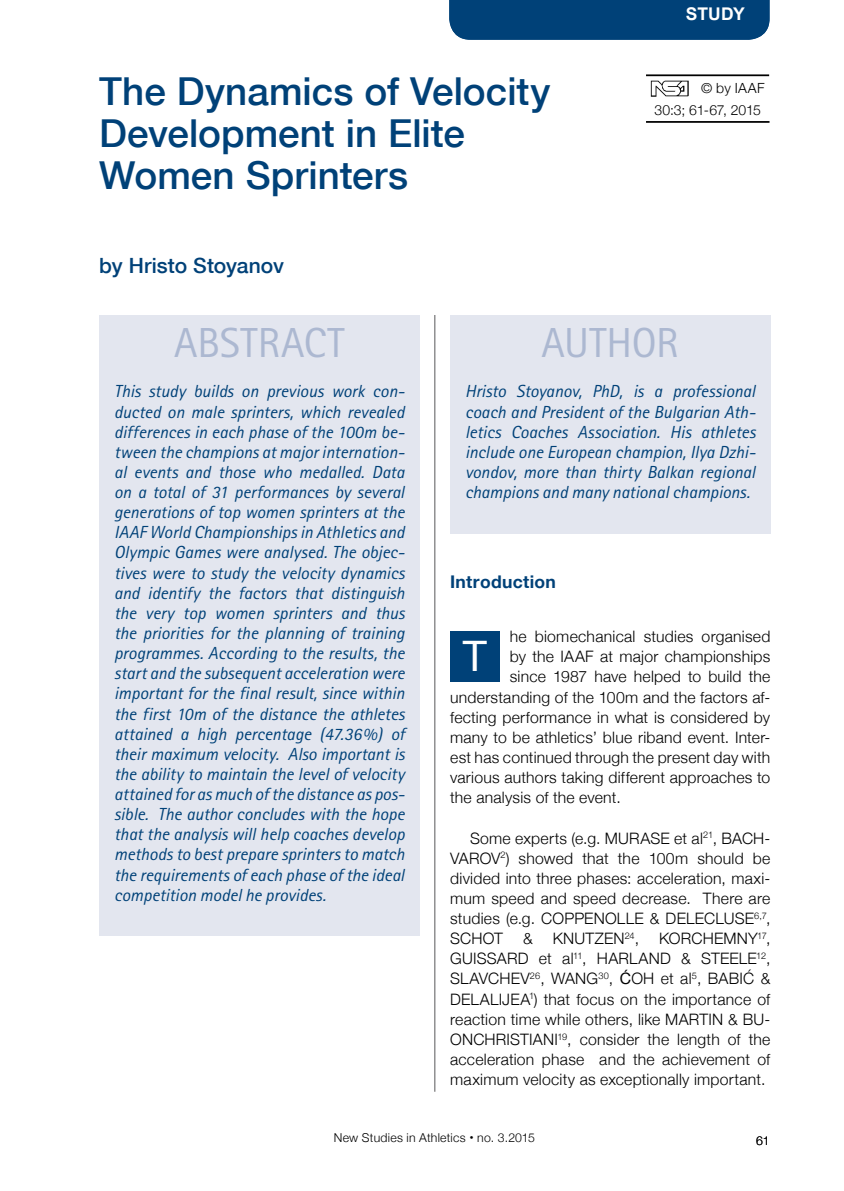
<style>
.page{position:relative;width:844px;height:1191px;background:#fff}
.page>*{position:absolute;margin:0;border:0;box-sizing:border-box;transform-origin:0 0}
.t1{font:42px "Rotis Sans Serif";color:#acb8d1}
.t2{font:42px "Helvetica Neue";color:#fff}
.t3{font:500 38.5px/42px "Helvetica Neue";color:#004178}
.t4{font:500 21px "Helvetica Neue";letter-spacing:.005em;color:#004178}
.t5{font:italic 17.5px/20.1px "Rotis Sans Serif";color:#004178;text-align:justify}
.t6{font:700 17.5px "Helvetica Neue";letter-spacing:.02em;color:#004178}
.t7{font:700 17.5px "Arial";letter-spacing:.005em;color:#fff}
.t8{font:300 15.75px/20.1px "Helvetica Neue";letter-spacing:.015em;color:#000;text-align:justify}
.t9{font:300 14px "Helvetica Neue";color:#000}
.t10{font:300 12.25px "Helvetica Neue";letter-spacing:.02em;color:#000}
.s1{font-weight:400}
.s2{font-weight:700;font-size:15.75px}
</style>
<div class="page">
<hr style="left:434px;top:74px;width:1px;height:1017px;background:#58585a">
<img style="left:650px;top:80px;width:39px;height:17px">
<hr style="left:646px;top:74px;width:123px;height:2px;background:#000">
<hr style="left:646px;top:121px;width:123px;height:2px;background:#000">
<div style="left:449px;top:0;width:320px;height:40px;background:#004178"></div>
<hr style="left:0;top:0;width:1px;height:1191px;background:#44a12b">
<div style="left:419px;top:74px;width:30px;height:241px;background:#fff"></div>
<div style="left:99px;top:315px;width:320px;height:621px;background:#e3e6ef"></div>
<div style="left:450px;top:315px;width:320px;height:218px;background:#e3e6ef"></div>
<div style="left:450px;top:631px;width:49px;height:51px;background:#004178"></div>
<h2 class="t3" style="left:99px;top:70px;width:452px">The Dynamics of Velocity<br>Development in Elite<br>Women Sprinters</h2>
<p class="t4" style="left:99px;top:253px;width:186px">by Hristo Stoyanov</p>
<p class="t7" style="left:685px;top:2px;width:61px">Study</p>
<p class="t9" style="left:701px;top:79px;width:65px">© by IAAF</p>
<p class="t9" style="left:654px;top:102px;width:108px">30:3; 61-67, 2015</p>
<h1 class="t1" style="left:174px;top:318px;width:172px">ABSTRACT</h1>
<p class="t5" style="left:114px;top:381px;width:292px">This study builds on previous work con&shy;ducted on male sprinters, which revealed differences in each phase of the 100m be&shy;tween the champions at major internation&shy;al events and those who medalled. Data on a total of 31 performances by several generations of top women sprinters at the IAAF World Championships in Athletics and Olympic Games were analysed. The objec&shy;tives were to study the velocity dynamics and identify the factors that distinguish the very top women sprinters and thus the priorities for the planning of training programmes. According to the results, the start and the subsequent acceleration were important for the final result, since within the first 10m of the distance the athletes attained a high percentage (47.36%) of their maximum velocity. Also important is the ability to maintain the level of velocity attained for as much of the distance as pos&shy;sible. The author concludes with the hope that the analysis will help coaches develop methods to best prepare sprinters to match the requirements of each phase of the ideal competition model he provides.</p>
<h1 class="t1" style="left:541px;top:318px;width:139px">AUTHOR</h1>
<p class="t5" style="left:465px;top:381px;width:292px">Hristo Stoyanov, PhD, is a professional coach and President of the Bulgarian Ath&shy;letics Coaches Association. His athletes include one European champion, Ilya Dzhi&shy;vondov, more than thirty Balkan regional champions and many national champions.</p>
<p class="t6" style="left:450px;top:571px;width:107px">Introduction</p>
<p class="t8" style="left:509px;top:626px;width:262px">he biomechanical studies organised</p>
<p class="t8" style="left:509px;top:646px;width:262px">by the IAAF at major championships</p>
<p class="t8" style="left:509px;top:666px;width:262px">since 1987 have helped to build the</p>
<p class="t8" style="left:450px;top:686px;width:321px">understanding of the 100m and the factors af-</p>
<p class="t8" style="left:450px;top:706px;width:321px">fecting performance in what is considered by</p>
<p class="t8" style="left:450px;top:727px;width:321px">many to be athletics’ blue riband event. Inter-</p>
<p class="t8" style="left:450px;top:747px;width:321px">est has continued through the present day with</p>
<p class="t8" style="left:450px;top:767px;width:321px">various authors taking different approaches to</p>
<p class="t8" style="left:450px;top:787px;width:172px">the analysis of the event.</p>
<p class="t8" style="left:450px;top:827px;width:321px;text-indent:20px">Some experts (e.g. MURASE et al<sup>21</sup>, BACH-VAROV<sup>2</sup>) showed that the 100m should be divided into three phases: acceleration, maxi&shy;mum speed and speed decrease. There are studies (e.g. COPPENOLLE &amp; DELECLUSE<sup>6,7</sup>, SCHOT</p>
<h1 class="t2" style="left:463px;top:631px;width:26px">T</h1>
<p class="t8" style="left:523px;top:928px;width:11px">&amp;</p>
<p class="t8" style="left:552px;top:928px;width:88px">KNUTZEN<sup>24</sup>,</p>
<p class="t8" style="left:450px;top:928px;width:321px;text-indent:209px">KORCHEMNY<sup>17</sup>, GUISSARD et al<sup>11</sup>, HARLAND &amp; STEELE<sup>12</sup>, SLAVCHEV<sup>26</sup>, WANG<sup>30</sup>, <span class="s1">Ć</span>OH et al<sup>5</sup>, BABIĆ &amp; DELALIJEA<sup>1</sup>) that focus on the importance of reaction time while others, like MARTIN &amp; BU-ONCHRISTIANI<sup>19</sup>, consider the length of the acceleration phase and the achievement of maximum velocity as exceptionally important.</p>
<p class="t10" style="left:333px;top:1130px;width:203px">New Studies in Athletics <span class="s2">·</span> no. 3.2015</p>
<p class="t10" style="left:755px;top:1133px;width:15px">61</p>
</div>
